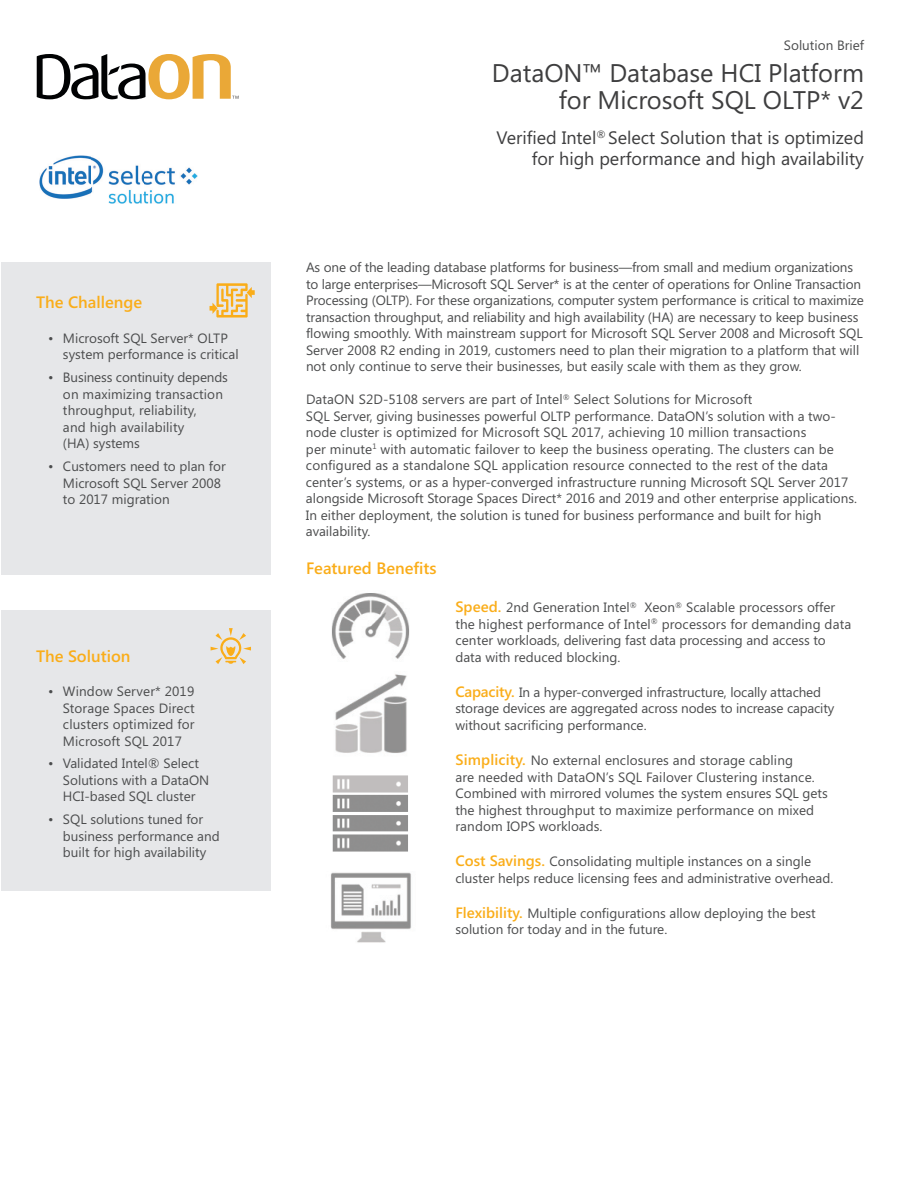
<style>
.page{position:relative;width:918px;height:1188px;background:#fff}
.page>*{position:absolute;margin:0;border:0;box-sizing:border-box;transform-origin:0 0}
.t1{font:25.5px/27px "Segoe UI";color:#3e3e3f;text-align:right}
.t2{font:18px/21px "Segoe UI";color:#3e3e3f;text-align:right}
.t3{font:600 16.5px "Segoe UI";color:#faad19}
.t4{font:13.5px/16.5px "Segoe UI";color:#4b4c4d}
.s1{font-weight:600;font-size:15px;color:#faad19}
</style>
<div class="page">
<div style="left:1px;top:262px;width:270px;height:313px;background:#e6e7e9"></div>
<div style="left:1px;top:610px;width:270px;height:280px;background:#e6e7e9"></div>
<img style="left:39px;top:156px;width:158px;height:47px">
<img style="left:331px;top:593px;width:79px;height:66px">
<img style="left:335px;top:674px;width:72px;height:79px">
<img style="left:330px;top:872px;width:81px;height:71px">
<img style="left:332px;top:775px;width:76px;height:77px">
<svg style="left:210px;top:283px;width:45px;height:35px"></svg>
<svg style="left:211px;top:628px;width:40px;height:36px"></svg>
<svg style="left:37px;top:54px;width:202px;height:45px"></svg>
<p class="t3" style="left:36px;top:289px;width:108px">The Challenge</p>
<p class="t4" style="left:63px;top:329px;width:177px;text-indent:-15px">• Microsoft SQL Server* OLTP system performance is critical</p>
<p class="t4" style="left:63px;top:369px;width:167px;text-indent:-15px">• Business continuity depends on maximizing transaction throughput, reliability,<br>and high availability<br>(HA) systems</p>
<p class="t4" style="left:63px;top:457px;width:164px;text-indent:-15px">• Customers need to plan for<br>Microsoft SQL Server 2008 to 2017 migration</p>
<p class="t3" style="left:36px;top:642px;width:96px">The Solution</p>
<p class="t4" style="left:63px;top:682px;width:133px;text-align:justify;text-indent:-15px">• Window Server* 2019<br>Storage Spaces Direct clusters optimized for Microsoft SQL 2017</p>
<p class="t4" style="left:63px;top:755px;width:148px;text-indent:-15px">• Validated Intel® Select<br>Solutions with a DataON<br>HCI-based SQL cluster</p>
<p class="t4" style="left:63px;top:811px;width:158px;text-indent:-15px">• SQL solutions tuned for business performance and built for high availability</p>
<p class="t4" style="left:784px;top:37px;width:82px">Solution Brief</p>
<h1 class="t1" style="left:492px;top:58px;width:374px">DataON™ Database HCI Platform for Microsoft SQL OLTP* v2</h1>
<h2 class="t2" style="left:497px;top:126px;width:369px">Verified Intel<sup>®</sup> Select Solution that is optimized for high performance and high availability</h2>
<p class="t4" style="left:306px;top:259px;width:559px">As one of the leading database platforms for business—from small and medium organizations to large enterprises—Microsoft SQL Server* is at the center of operations for Online Transaction Processing (OLTP). For these organizations, computer system performance is critical to maximize transaction throughput, and reliability and high availability (HA) are necessary to keep business flowing smoothly. With mainstream support for Microsoft SQL Server 2008 and Microsoft SQL Server 2008 R2 ending in 2019, customers need to plan their migration to a platform that will not only continue to serve their businesses, but easily scale with them as they grow.</p>
<p class="t4" style="left:306px;top:391px;width:553px">DataON S2D-5108 servers are part of Intel<sup>®</sup> Select Solutions for Microsoft<br>SQL Server, giving businesses powerful OLTP performance. DataON’s solution with a two&shy;node cluster is optimized for Microsoft SQL 2017, achieving 10 million transactions<br>per minute<sup>1</sup> with automatic failover to keep the business operating. The clusters can be configured as a standalone SQL application resource connected to the rest of the data center’s systems, or as a hyper-converged infrastructure running Microsoft SQL Server 2017 alongside Microsoft Storage Spaces Direct* 2016 and 2019 and other enterprise applications.<br>In either deployment, the solution is tuned for business performance and built for high availability.</p>
<p class="t3" style="left:306px;top:554px;width:132px">Featured Benefits</p>
<p class="t4" style="left:455px;top:599px;width:397px"><span class="s1">Speed.</span> 2nd Generation Intel<sup>®</sup> Xeon<sup>®</sup> Scalable processors offer the highest performance of Intel<sup>®</sup> processors for demanding data center workloads, delivering fast data processing and access to data with reduced blocking.</p>
<p class="t4" style="left:455px;top:683px;width:381px"><span class="s1">Capacity.</span> In a hyper-converged infrastructure, locally attached storage devices are aggregated across nodes to increase capacity without sacrificing performance.</p>
<p class="t4" style="left:455px;top:751px;width:374px"><span class="s1">Simplicity.</span> No external enclosures and storage cabling<br>are needed with DataON’s SQL Failover Clustering instance.<br>Combined with mirrored volumes the system ensures SQL gets the highest throughput to maximize performance on mixed random IOPS workloads.</p>
<p class="t4" style="left:455px;top:853px;width:379px"><span class="s1">Cost Savings.</span> Consolidating multiple instances on a single cluster helps reduce licensing fees and administrative overhead.</p>
<p class="t4" style="left:455px;top:904px;width:362px"><span class="s1">Flexibility.</span> Multiple configurations allow deploying the best solution for today and in the future.</p>
</div>
